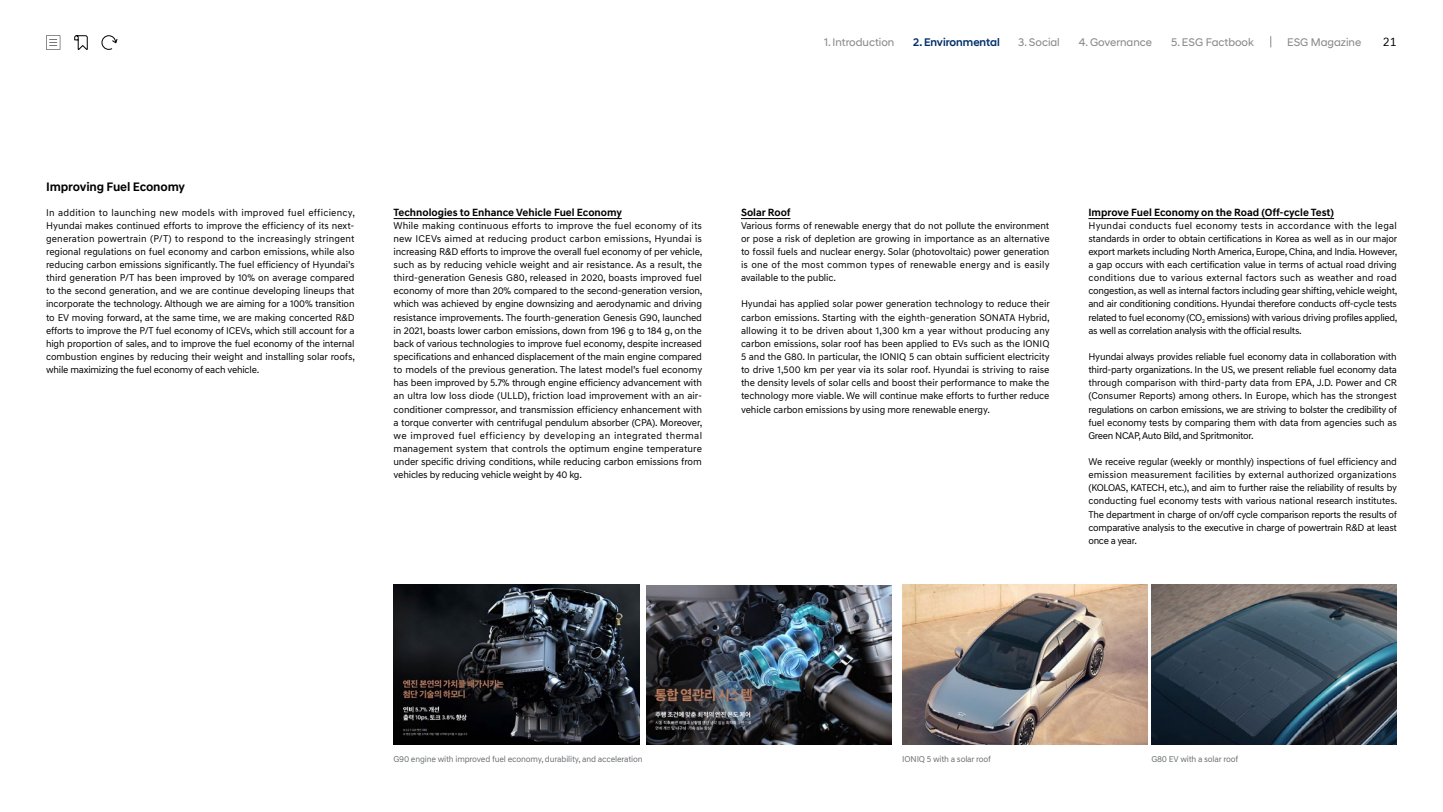
<style>
.page{position:relative;width:1443px;height:812px;background:#fff}
.page>*{position:absolute;margin:0;border:0;box-sizing:border-box;transform-origin:0 0}
.t1{font:700 12.5px "Hyundai Sans Text";letter-spacing:-.01em;color:#000}
.t2{font:12.5px "Hyundai Sans Text Office";color:#000}
.t3{font:11.25px "Hyundai Sans Head";color:#898989}
.t4{font:500 11.25px "Hyundai Sans Head";color:#002f6c}
.t5{font:700 10.62px "Hyundai Sans Text";color:#000}
.t6{font:10px/13.1px "Hyundai Sans Text";letter-spacing:-.02em;color:#000;text-align:justify}
.t7{font:8.75px "Hyundai Sans Text";letter-spacing:-.02em;color:#6a6e71}
</style>
<div class="page">
<hr style="left:393px;top:218px;width:228px;height:1px;background:#000">
<hr style="left:741px;top:218px;width:49px;height:1px;background:#000">
<hr style="left:1088px;top:218px;width:245px;height:1px;background:#000">
<img style="left:902px;top:585px;width:245px;height:159px">
<img style="left:1151px;top:585px;width:245px;height:159px">
<img style="left:393px;top:585px;width:246px;height:159px">
<img style="left:646px;top:585px;width:245px;height:159px">
<svg style="left:46px;top:35px;width:14px;height:15px"></svg>
<svg style="left:74px;top:35px;width:14px;height:15px"></svg>
<svg style="left:101px;top:35px;width:17px;height:15px"></svg>
<p class="t3" style="left:824px;top:35px;width:72px">1. Introduction</p>
<p class="t4" style="left:913px;top:35px;width:88px">2. Environmental</p>
<p class="t3" style="left:1018px;top:35px;width:43px">3. Social</p>
<p class="t3" style="left:1078px;top:35px;width:74px">4. Governance</p>
<p class="t3" style="left:1170px;top:35px;width:84px">5. ESG Factbook</p>
<p class="t3" style="left:1286px;top:35px;width:76px">ESG Magazine</p>
<p class="t2" style="left:1382px;top:34px;width:15px">21</p>
<p class="t1" style="left:46px;top:179px;width:140px">Improving Fuel Economy</p>
<p class="t6" style="left:46px;top:205px;width:310px">In addition to launching new models with improved fuel efficiency, Hyundai makes continued efforts to improve the efficiency of its next&shy;generation powertrain (P/T) to respond to the increasingly stringent regional regulations on fuel economy and carbon emissions, while also reducing carbon emissions significantly. The fuel efficiency of Hyundai’s third generation P/T has been improved by 10% on average compared to the second generation, and we are continue developing lineups that incorporate the technology. Although we are aiming for a 100% transition to EV moving forward, at the same time, we are making concerted R&amp;D efforts to improve the P/T fuel economy of ICEVs, which still account for a high proportion of sales, and to improve the fuel economy of the internal combustion engines by reducing their weight and installing solar roofs, while maximizing the fuel economy of each vehicle.</p>
<p class="t5" style="left:393px;top:206px;width:230px">Technologies to Enhance Vehicle Fuel Economy</p>
<p class="t6" style="left:393px;top:219px;width:310px">While making continuous efforts to improve the fuel economy of its new ICEVs aimed at reducing product carbon emissions, Hyundai is increasing R&amp;D efforts to improve the overall fuel economy of per vehicle, such as by reducing vehicle weight and air resistance. As a result, the third-generation Genesis G80, released in 2020, boasts improved fuel economy of more than 20% compared to the second-generation version, which was achieved by engine downsizing and aerodynamic and driving resistance improvements. The fourth-generation Genesis G90, launched in 2021, boasts lower carbon emissions, down from 196 g to 184 g, on the back of various technologies to improve fuel economy, despite increased specifications and enhanced displacement of the main engine compared to models of the previous generation. The latest model’s fuel economy has been improved by 5.7% through engine efficiency advancement with an ultra low loss diode (ULLD), friction load improvement with an air&shy;conditioner compressor, and transmission efficiency enhancement with a torque converter with centrifugal pendulum absorber (CPA). Moreover, we improved fuel efficiency by developing an integrated thermal management system that controls the optimum engine temperature under specific driving conditions, while reducing carbon emissions from vehicles by reducing vehicle weight by 40 kg.</p>
<p class="t5" style="left:741px;top:206px;width:51px">Solar Roof</p>
<p class="t6" style="left:741px;top:219px;width:310px">Various forms of renewable energy that do not pollute the environment or pose a risk of depletion are growing in importance as an alternative to fossil fuels and nuclear energy. Solar (photovoltaic) power generation is one of the most common types of renewable energy and is easily available to the public.</p>
<p class="t6" style="left:741px;top:297px;width:310px">Hyundai has applied solar power generation technology to reduce their carbon emissions. Starting with the eighth-generation SONATA Hybrid, allowing it to be driven about 1,300 km a year without producing any carbon emissions, solar roof has been applied to EVs such as the IONIQ 5 and the G80. In particular, the IONIQ 5 can obtain sufficient electricity to drive 1,500 km per year via its solar roof. Hyundai is striving to raise the density levels of solar cells and boost their performance to make the technology more viable. We will continue make efforts to further reduce vehicle carbon emissions by using more renewable energy.</p>
<p class="t5" style="left:1088px;top:206px;width:247px">Improve Fuel Economy on the Road (Off-cycle Test)</p>
<p class="t6" style="left:1088px;top:219px;width:310px">Hyundai conducts fuel economy tests in accordance with the legal standards in order to obtain certifications in Korea as well as in our major export markets including North America, Europe, China, and India. However, a gap occurs with each certification value in terms of actual road driving conditions due to various external factors such as weather and road congestion, as well as internal factors including gear shifting, vehicle weight, and air conditioning conditions. Hyundai therefore conducts off-cycle tests related to fuel economy (CO<sub>2</sub> emissions) with various driving profiles applied, as well as correlation analysis with the official results.</p>
<p class="t6" style="left:1088px;top:350px;width:310px">Hyundai always provides reliable fuel economy data in collaboration with third-party organizations. In the US, we present reliable fuel economy data through comparison with third-party data from EPA, J.D. Power and CR (Consumer Reports) among others. In Europe, which has the strongest regulations on carbon emissions, we are striving to bolster the credibility of fuel economy tests by comparing them with data from agencies such as Green NCAP, Auto Bild, and Spritmonitor.</p>
<p class="t6" style="left:1088px;top:455px;width:310px">We receive regular (weekly or monthly) inspections of fuel efficiency and emission measurement facilities by external authorized organizations (KOLOAS, KATECH, etc.), and aim to further raise the reliability of results by conducting fuel economy tests with various national research institutes.<br>The department in charge of on/off cycle comparison reports the results of comparative analysis to the executive in charge of powertrain R&amp;D at least once a year.</p>
<p class="t7" style="left:393px;top:753px;width:251px">G90 engine with improved fuel economy, durability, and acceleration</p>
<p class="t7" style="left:902px;top:753px;width:90px">IONIQ 5 with a solar roof</p>
<p class="t7" style="left:1151px;top:753px;width:88px">G80 EV with a solar roof</p>
</div>
